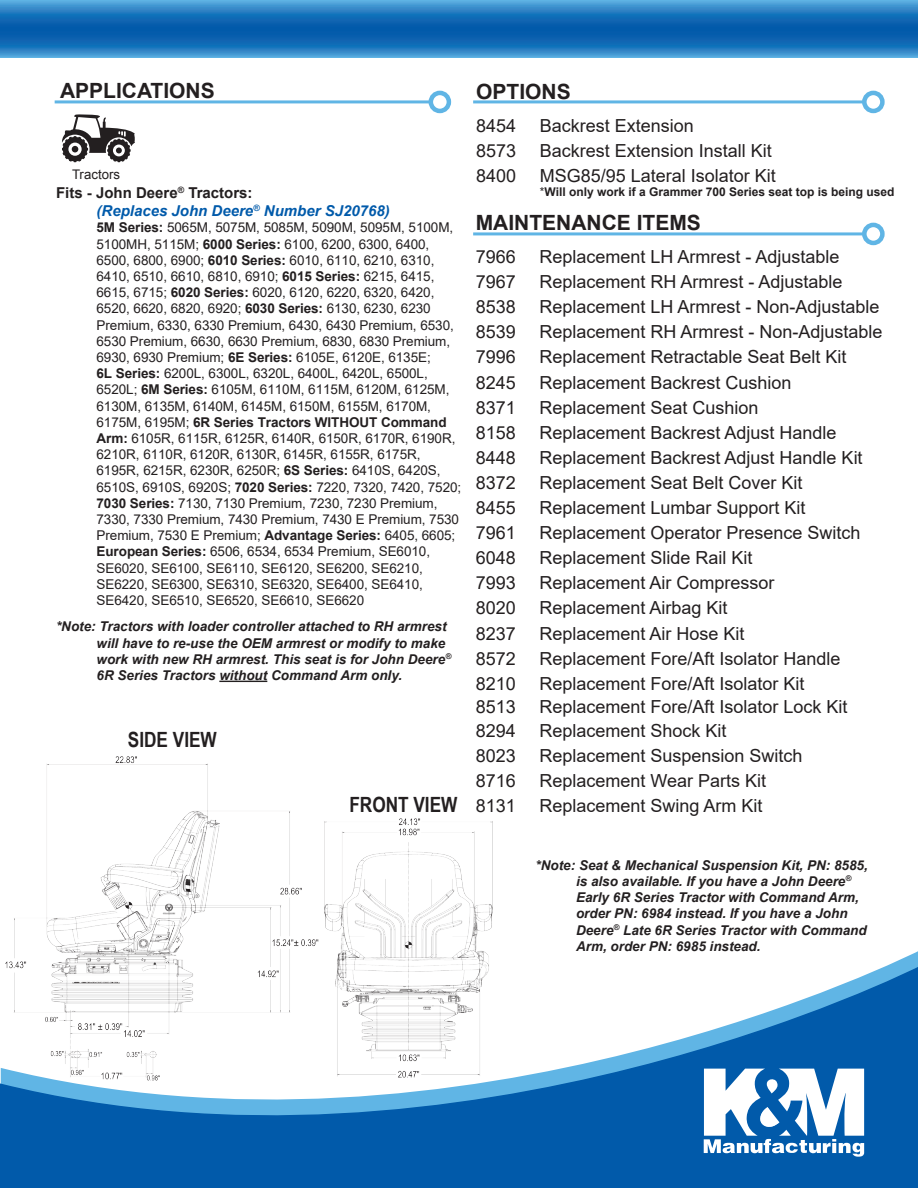
<style>
.page{position:relative;width:918px;height:1188px;background:#fff}
.page>*{position:absolute;margin:0;border:0;box-sizing:border-box;transform-origin:0 0}
.t1{font:700 21px "Arial";color:#231f20}
.t2{font:700 21px "Arial Narrow";color:#231f20}
.t3{font:18px "Arial";color:#231f20}
.t4{font:italic 700 15px "Arial";color:#015aaa}
.t5{font:700 15px "Arial";color:#231f20}
.t6{font:13.5px/16.2px "Arial";letter-spacing:-.005em;color:#231f20}
.t7{font:italic 700 13.5px/16.2px "Arial";color:#231f20}
.t8{font:13.2px "Arial";color:#231f20}
.t9{font:700 12px "Arial";color:#231f20}
.s1{font-weight:700}
.s2{font-weight:400}
</style>
<div class="page">
<svg style="left:0;top:966px;width:918px;height:222px;fill:#015aaa"></svg>
<img style="left:323px;top:818px;width:173px;height:262px">
<svg style="left:704px;top:1069px;width:160px;height:88px"></svg>
<svg style="left:0;top:0;width:918px;height:57px;background:#1e76bc"></svg>
<hr style="left:473px;top:232px;width:393px;height:3px;background:#60b5e5">
<div style="left:862px;top:223px;width:23px;height:22px;border:4px solid #60b5e5;border-radius:50%"></div>
<hr style="left:55px;top:100px;width:377px;height:3px;background:#60b5e5">
<div style="left:429px;top:91px;width:22px;height:22px;border:4px solid #60b5e5;border-radius:50%"></div>
<svg style="left:62px;top:114px;width:73px;height:48px"></svg>
<img style="left:1px;top:756px;width:322px;height:328px">
<hr style="left:219px;top:681px;width:48px;height:1px;background:#231f20">
<hr style="left:473px;top:100px;width:393px;height:3px;background:#60b5e5">
<div style="left:862px;top:91px;width:23px;height:22px;border:4px solid #60b5e5;border-radius:50%"></div>
<p class="t1" style="left:60px;top:75px;width:156px">APPLICATIONS</p>
<p class="t8" style="left:72px;top:165px;width:50px">Tractors</p>
<p class="t5" style="left:56px;top:182px;width:198px">Fits - John Deere<sup>®</sup> Tractors:</p>
<p class="t4" style="left:97px;top:201px;width:295px">(Replaces John Deere<sup>®</sup> Number SJ20768)</p>
<p class="t6" style="left:97px;top:219px;width:366px"><span class="s1">5M Series:</span> 5065M, 5075M, 5085M, 5090M, 5095M, 5100M, 5100MH, 5115M; <span class="s1">6000 Series:</span> 6100, 6200, 6300, 6400, 6500, 6800, 6900; <span class="s1">6010 Series:</span> 6010, 6110, 6210, 6310, 6410, 6510, 6610, 6810, 6910; <span class="s1">6015 Series:</span> 6215, 6415, 6615, 6715; <span class="s1">6020 Series:</span> 6020, 6120, 6220, 6320, 6420, 6520, 6620, 6820, 6920; <span class="s1">6030 Series:</span> 6130, 6230, 6230<br>Premium, 6330, 6330 Premium, 6430, 6430 Premium, 6530, 6530 Premium, 6630, 6630 Premium, 6830, 6830 Premium, 6930, 6930 Premium; <span class="s1">6E Series:</span> 6105E, 6120E, 6135E;<br><span class="s1">6L Series:</span> 6200L, 6300L, 6320L, 6400L, 6420L, 6500L, 6520L; <span class="s1">6M Series:</span> 6105M, 6110M, 6115M, 6120M, 6125M, 6130M, 6135M, 6140M, 6145M, 6150M, 6155M, 6170M, 6175M, 6195M; <span class="s1">6R Series Tractors WITHOUT Command Arm:</span> 6105R, 6115R, 6125R, 6140R, 6150R, 6170R, 6190R, 6210R, 6110R, 6120R, 6130R, 6145R, 6155R, 6175R, 6195R, 6215R, 6230R, 6250R; <span class="s1">6S Series:</span> 6410S, 6420S, 6510S, 6910S, 6920S; <span class="s1">7020 Series:</span> 7220, 7320, 7420, 7520; <span class="s1">7030 Series:</span> 7130, 7130 Premium, 7230, 7230 Premium, 7330, 7330 Premium, 7430 Premium, 7430 E Premium, 7530<br>Premium, 7530 E Premium; <span class="s1">Advantage Series:</span> 6405, 6605; <span class="s1">European Series:</span> 6506, 6534, 6534 Premium, SE6010, SE6020, SE6100, SE6110, SE6120, SE6200, SE6210, SE6220, SE6300, SE6310, SE6320, SE6400, SE6410, SE6420, SE6510, SE6520, SE6610, SE6620</p>
<p class="t7" style="left:56px;top:619px;width:392px">*Note: Tractors with loader controller attached to RH armrest</p>
<p class="t7" style="left:97px;top:635px;width:356px">will have to re-use the OEM armrest or modify to make work with new RH armrest. This seat is for John Deere<sup>®<br></sup>6R Series Tractors without Command Arm only.</p>
<p class="t2" style="left:128px;top:724px;width:90px">SIDE VIEW</p>
<p class="t1" style="left:476px;top:77px;width:96px">OPTIONS</p>
<p class="t3" style="left:476px;top:113px;width:42px">8454</p>
<p class="t3" style="left:540px;top:113px;width:156px">Backrest Extension</p>
<p class="t3" style="left:476px;top:138px;width:42px">8573</p>
<p class="t3" style="left:540px;top:138px;width:234px">Backrest Extension Install Kit</p>
<p class="t3" style="left:476px;top:163px;width:42px">8400</p>
<p class="t3" style="left:540px;top:163px;width:238px">MSG85/95 Lateral Isolator Kit</p>
<p class="t9" style="left:540px;top:184px;width:356px"><span class="s2">*</span>Will only work if a Grammer 700 Series seat top is being used</p>
<p class="t1" style="left:476px;top:208px;width:227px">MAINTENANCE ITEMS</p>
<p class="t3" style="left:476px;top:244px;width:42px">7966</p>
<p class="t3" style="left:540px;top:244px;width:302px">Replacement LH Armrest - Adjustable</p>
<p class="t3" style="left:476px;top:269px;width:42px">7967</p>
<p class="t3" style="left:540px;top:269px;width:305px">Replacement RH Armrest - Adjustable</p>
<p class="t3" style="left:476px;top:294px;width:42px">8538</p>
<p class="t3" style="left:540px;top:294px;width:342px">Replacement LH Armrest - Non-Adjustable</p>
<p class="t3" style="left:476px;top:320px;width:42px">8539</p>
<p class="t3" style="left:540px;top:320px;width:345px">Replacement RH Armrest - Non-Adjustable</p>
<p class="t3" style="left:476px;top:345px;width:42px">7996</p>
<p class="t3" style="left:540px;top:345px;width:309px">Replacement Retractable Seat Belt Kit</p>
<p class="t3" style="left:476px;top:370px;width:42px">8245</p>
<p class="t3" style="left:540px;top:370px;width:254px">Replacement Backrest Cushion</p>
<p class="t3" style="left:476px;top:395px;width:42px">8371</p>
<p class="t3" style="left:540px;top:395px;width:221px">Replacement Seat Cushion</p>
<p class="t3" style="left:476px;top:420px;width:42px">8158</p>
<p class="t3" style="left:540px;top:420px;width:299px">Replacement Backrest Adjust Handle</p>
<p class="t3" style="left:476px;top:445px;width:42px">8448</p>
<p class="t3" style="left:540px;top:445px;width:325px">Replacement Backrest Adjust Handle Kit</p>
<p class="t3" style="left:476px;top:470px;width:42px">8372</p>
<p class="t3" style="left:540px;top:470px;width:265px">Replacement Seat Belt Cover Kit</p>
<p class="t3" style="left:476px;top:495px;width:42px">8455</p>
<p class="t3" style="left:540px;top:495px;width:268px">Replacement Lumbar Support Kit</p>
<p class="t3" style="left:476px;top:520px;width:42px">7961</p>
<p class="t3" style="left:540px;top:520px;width:323px">Replacement Operator Presence Switch</p>
<p class="t3" style="left:476px;top:546px;width:42px">6048</p>
<p class="t3" style="left:540px;top:546px;width:215px">Replacement Slide Rail Kit</p>
<p class="t3" style="left:476px;top:571px;width:42px">7993</p>
<p class="t3" style="left:540px;top:571px;width:237px">Replacement Air Compressor</p>
<p class="t3" style="left:476px;top:596px;width:42px">8020</p>
<p class="t3" style="left:540px;top:596px;width:190px">Replacement Airbag Kit</p>
<p class="t3" style="left:476px;top:621px;width:42px">8237</p>
<p class="t3" style="left:540px;top:621px;width:207px">Replacement Air Hose Kit</p>
<p class="t3" style="left:476px;top:646px;width:42px">8572</p>
<p class="t3" style="left:540px;top:646px;width:303px">Replacement Fore/Aft Isolator Handle</p>
<p class="t3" style="left:476px;top:671px;width:42px">8210</p>
<p class="t3" style="left:540px;top:671px;width:267px">Replacement Fore/Aft Isolator Kit</p>
<p class="t3" style="left:476px;top:695px;width:42px">8513</p>
<p class="t3" style="left:540px;top:695px;width:310px">Replacement Fore/Aft Isolator Lock Kit</p>
<p class="t3" style="left:476px;top:718px;width:42px">8294</p>
<p class="t3" style="left:540px;top:718px;width:189px">Replacement Shock Kit</p>
<p class="t3" style="left:476px;top:743px;width:42px">8023</p>
<p class="t3" style="left:540px;top:743px;width:265px">Replacement Suspension Switch</p>
<p class="t3" style="left:476px;top:768px;width:42px">8716</p>
<p class="t3" style="left:540px;top:768px;width:228px">Replacement Wear Parts Kit</p>
<p class="t2" style="left:349px;top:789px;width:110px">FRONT VIEW</p>
<p class="t3" style="left:476px;top:794px;width:42px">8131</p>
<p class="t3" style="left:540px;top:794px;width:225px">Replacement Swing Arm Kit</p>
<p class="t7" style="left:536px;top:857px;width:334px">*Note: Seat &amp; Mechanical Suspension Kit, PN: 8585,</p>
<p class="t7" style="left:576px;top:874px;width:292px">is also available. If you have a John Deere<sup>® </sup>Early 6R Series Tractor with Command Arm, order PN: 6984 instead. If you have a John Deere<sup>®</sup> Late 6R Series Tractor with Command Arm, order PN: 6985 instead.</p>
</div>
